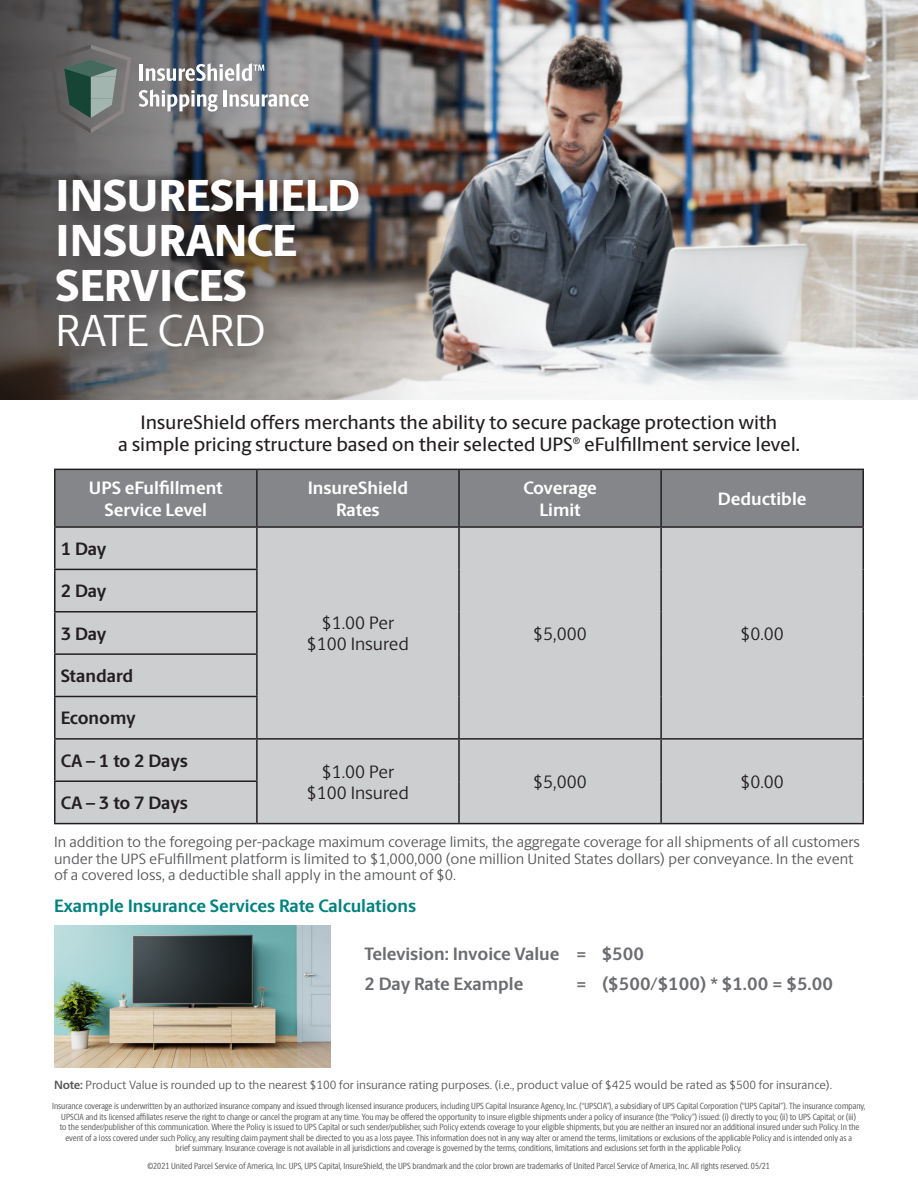
<style>
.page{position:relative;width:918px;height:1188px;background:#fff}
.page>*{position:absolute;margin:0;border:0;box-sizing:border-box;transform-origin:0 0}
.t1{font:800 45px/45px "UPS Berlingske Sans";letter-spacing:-.01em;color:#fff}
.t2{font:45px "UPS Berlingske Sans";letter-spacing:-.005em;color:#fff}
.t3{font:500 19.5px/22.5px "UPS Berlingske Sans";letter-spacing:-.01em;color:#231f20;text-align:center}
.t4{font:700 18px/21.6px "UPS Berlingske Sans";color:#fff;text-align:center}
.t5{font:700 18px "UPS Berlingske Sans";color:#6c6d70}
.t6{font:18px/21px "UPS Berlingske Sans";color:#231f20;text-align:center}
.t7{font:700 18px "UPS Berlingske Sans";letter-spacing:-.015em;color:#231f20}
.t8{font:700 18px "UPS Berlingske Sans";color:#00827e}
.t9{font:15px/16.5px "UPS Berlingske Sans";color:#57585a}
.t10{font:12px "UPS Berlingske Sans";color:#57585a}
.t11{font:9px/10.5px "UPS Berlingske Sans Cn";color:#57585a;text-align:center}
.s1{font-weight:700}
</style>
<div class="page">
<img style="left:0;top:0;width:918px;height:400px">
<svg style="left:50px;top:45px;width:82px;height:88px"></svg>
<hr style="left:140px;top:64px;width:3px;height:17px;background:#fff">
<svg style="left:146px;top:63px;width:118px;height:18px"></svg>
<svg style="left:139px;top:89px;width:79px;height:23px"></svg>
<hr style="left:224px;top:90px;width:3px;height:16px;background:#fff">
<svg style="left:230px;top:94px;width:79px;height:13px"></svg>
<svg style="left:38px;top:160px;width:359px;height:225px"></svg>
<div style="left:56px;top:470px;width:806px;height:56px;background:#848689"></div>
<div style="left:56px;top:528px;width:806px;height:295px;background:#cdced0"></div>
<hr style="left:54px;top:469px;width:203px;height:1px;background:#231f20">
<hr style="left:54px;top:470px;width:2px;height:56px;background:#231f20">
<hr style="left:257px;top:469px;width:202px;height:1px;background:#231f20">
<hr style="left:256px;top:470px;width:2px;height:56px;background:#231f20">
<hr style="left:459px;top:469px;width:202px;height:1px;background:#231f20">
<hr style="left:458px;top:470px;width:2px;height:56px;background:#231f20">
<hr style="left:661px;top:469px;width:203px;height:1px;background:#231f20">
<hr style="left:660px;top:470px;width:2px;height:56px;background:#231f20">
<hr style="left:862px;top:470px;width:2px;height:56px;background:#231f20">
<hr style="left:54px;top:526px;width:203px;height:2px;background:#231f20">
<hr style="left:54px;top:528px;width:2px;height:41px;background:#231f20">
<hr style="left:257px;top:526px;width:202px;height:2px;background:#231f20">
<hr style="left:256px;top:528px;width:2px;height:41px;background:#231f20">
<hr style="left:459px;top:526px;width:202px;height:2px;background:#231f20">
<hr style="left:458px;top:528px;width:2px;height:41px;background:#231f20">
<hr style="left:661px;top:526px;width:203px;height:2px;background:#231f20">
<hr style="left:660px;top:528px;width:2px;height:41px;background:#231f20">
<hr style="left:862px;top:528px;width:2px;height:41px;background:#231f20">
<hr style="left:54px;top:569px;width:204px;height:1px;background:#231f20">
<hr style="left:54px;top:570px;width:2px;height:41px;background:#231f20">
<hr style="left:256px;top:570px;width:2px;height:41px;background:#231f20">
<hr style="left:458px;top:569px;width:2px;height:43px;background:#231f20">
<hr style="left:660px;top:569px;width:2px;height:43px;background:#231f20">
<hr style="left:862px;top:569px;width:2px;height:43px;background:#231f20">
<hr style="left:54px;top:611px;width:204px;height:2px;background:#231f20">
<hr style="left:54px;top:613px;width:2px;height:40px;background:#231f20">
<hr style="left:256px;top:613px;width:2px;height:40px;background:#231f20">
<hr style="left:458px;top:612px;width:2px;height:42px;background:#231f20">
<hr style="left:660px;top:612px;width:2px;height:42px;background:#231f20">
<hr style="left:862px;top:612px;width:2px;height:42px;background:#231f20">
<hr style="left:54px;top:653px;width:204px;height:2px;background:#231f20">
<hr style="left:54px;top:655px;width:2px;height:41px;background:#231f20">
<hr style="left:256px;top:655px;width:2px;height:41px;background:#231f20">
<hr style="left:458px;top:654px;width:2px;height:42px;background:#231f20">
<hr style="left:660px;top:654px;width:2px;height:42px;background:#231f20">
<hr style="left:862px;top:654px;width:2px;height:42px;background:#231f20">
<hr style="left:54px;top:696px;width:204px;height:1px;background:#231f20">
<hr style="left:54px;top:697px;width:2px;height:41px;background:#231f20">
<hr style="left:256px;top:697px;width:2px;height:41px;background:#231f20">
<hr style="left:458px;top:696px;width:2px;height:42px;background:#231f20">
<hr style="left:660px;top:696px;width:2px;height:42px;background:#231f20">
<hr style="left:862px;top:696px;width:2px;height:42px;background:#231f20">
<hr style="left:54px;top:738px;width:203px;height:2px;background:#231f20">
<hr style="left:54px;top:740px;width:2px;height:40px;background:#231f20">
<hr style="left:257px;top:738px;width:202px;height:2px;background:#231f20">
<hr style="left:256px;top:740px;width:2px;height:40px;background:#231f20">
<hr style="left:459px;top:738px;width:202px;height:2px;background:#231f20">
<hr style="left:458px;top:740px;width:2px;height:41px;background:#231f20">
<hr style="left:661px;top:738px;width:203px;height:2px;background:#231f20">
<hr style="left:660px;top:740px;width:2px;height:41px;background:#231f20">
<hr style="left:862px;top:740px;width:2px;height:41px;background:#231f20">
<hr style="left:54px;top:780px;width:204px;height:2px;background:#231f20">
<hr style="left:54px;top:782px;width:2px;height:41px;background:#231f20">
<hr style="left:256px;top:782px;width:2px;height:41px;background:#231f20">
<hr style="left:458px;top:781px;width:2px;height:42px;background:#231f20">
<hr style="left:660px;top:781px;width:2px;height:42px;background:#231f20">
<hr style="left:862px;top:781px;width:2px;height:42px;background:#231f20">
<hr style="left:54px;top:823px;width:203px;height:1px;background:#231f20">
<hr style="left:257px;top:823px;width:202px;height:1px;background:#231f20">
<hr style="left:459px;top:823px;width:202px;height:1px;background:#231f20">
<hr style="left:661px;top:823px;width:203px;height:1px;background:#231f20">
<img style="left:54px;top:925px;width:276px;height:143px">
<p class="t1" style="left:56px;top:172px;width:306px">INSURESHIELD<br>INSURANCE</p>
<p class="t1" style="left:56px;top:262px;width:193px">SERVICES</p>
<p class="t2" style="left:56px;top:299px;width:211px">RATE CARD</p>
<p class="t3" style="left:118px;top:410px;width:683px">InsureShield offers merchants the ability to secure package protection with<br>a simple pricing structure based on their selected UPS<sup>®</sup> eFulfillment service level.</p>
<p class="t4" style="left:89px;top:477px;width:135px">UPS eFulfillment<br>Service Level</p>
<p class="t4" style="left:308px;top:477px;width:102px">InsureShield<br>Rates</p>
<p class="t4" style="left:523px;top:477px;width:75px">Coverage<br>Limit</p>
<p class="t4" style="left:718px;top:488px;width:90px">Deductible</p>
<p class="t7" style="left:61px;top:535px;width:47px">1 Day</p>
<p class="t7" style="left:61px;top:578px;width:47px">2 Day</p>
<p class="t7" style="left:61px;top:620px;width:47px">3 Day</p>
<p class="t7" style="left:61px;top:663px;width:74px">Standard</p>
<p class="t7" style="left:61px;top:705px;width:77px">Economy</p>
<p class="t7" style="left:61px;top:747px;width:129px">CA – 1 to 2 Days</p>
<p class="t6" style="left:307px;top:612px;width:104px">$1.00 Per $100 Insured</p>
<p class="t6" style="left:533px;top:622px;width:55px">$5,000</p>
<p class="t6" style="left:740px;top:622px;width:45px">$0.00</p>
<p class="t6" style="left:307px;top:760px;width:104px">$1.00 Per $100 Insured</p>
<p class="t6" style="left:533px;top:771px;width:55px">$5,000</p>
<p class="t6" style="left:740px;top:771px;width:45px">$0.00</p>
<p class="t7" style="left:61px;top:790px;width:129px">CA – 3 to 7 Days</p>
<p class="t9" style="left:54px;top:833px;width:808px">In addition to the foregoing per-package maximum coverage limits, the aggregate coverage for all shipments of all customers under the UPS eFulfillment platform is limited to $1,000,000 (one million United States dollars) per conveyance. In the event of a covered loss, a deductible shall apply in the amount of $0.</p>
<p class="t8" style="left:54px;top:892px;width:364px">Example Insurance Services Rate Calculations</p>
<p class="t5" style="left:364px;top:940px;width:281px">Television: Invoice Value = $500</p>
<p class="t5" style="left:364px;top:970px;width:160px">2 Day Rate Example</p>
<p class="t5" style="left:576px;top:970px;width:259px">= ($500/$100) * $1.00 = $5.00</p>
<p class="t10" style="left:54px;top:1076px;width:780px"><span class="s1">Note:</span> Product Value is rounded up to the nearest $100 for insurance rating purposes. (i.e., product value of $425 would be rated as $500 for insurance).</p>
<p class="t11" style="left:52px;top:1101px;width:814px">Insurance coverage is underwritten by an authorized insurance company and issued through licensed insurance producers, including UPS Capital Insurance Agency, Inc. (“UPSCIA”), a subsidiary of UPS Capital Corporation (“UPS Capital”). The insurance company, UPSCIA and its licensed affiliates reserve the right to change or cancel the program at any time. You may be offered the opportunity to insure eligible shipments under a policy of insurance (the “Policy”) issued: (i) directly to you; (ii) to UPS Capital; or (iii)<br>to the sender/publisher of this communication. Where the Policy is issued to UPS Capital or such sender/publisher, such Policy extends coverage to your eligible shipments, but you are neither an insured nor an additional insured under such Policy. In the event of a loss covered under such Policy, any resulting claim payment shall be directed to you as a loss payee. This information does not in any way alter or amend the terms, limitations or exclusions of the applicable Policy and is intended only as a<br>brief summary. Insurance coverage is not available in all jurisdictions and coverage is governed by the terms, conditions, limitations and exclusions set forth in the applicable Policy.</p>
<p class="t11" style="left:147px;top:1161px;width:624px">©2021 United Parcel Service of America, Inc. UPS, UPS Capital, InsureShield, the UPS brandmark and the color brown are trademarks of United Parcel Service of America, Inc. All rights reserved. 05/21</p>
</div>
